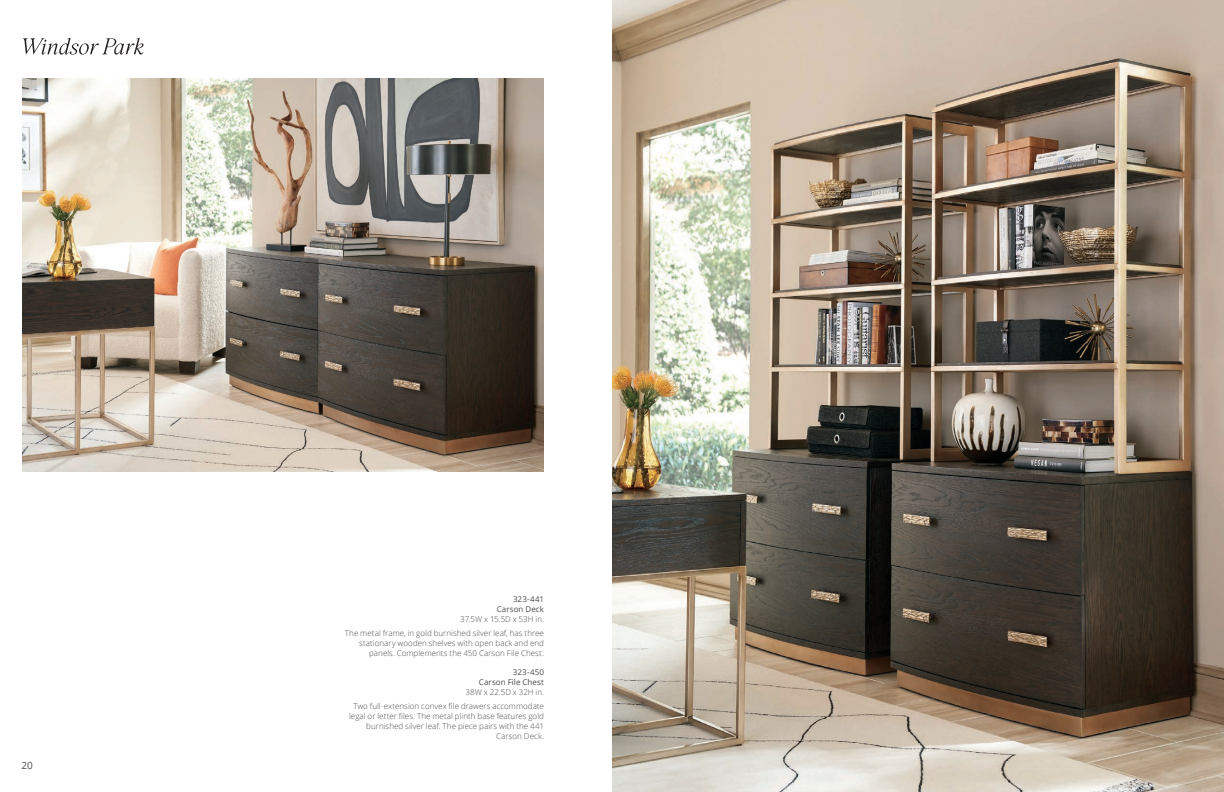
<style>
.page{position:relative;width:1224px;height:792px;background:#fff}
.page>*{position:absolute;margin:0;border:0;box-sizing:border-box;transform-origin:0 0}
.t1{font:10px "Open Sans";color:#4b4c4d}
.t2{font:300 8px/10px "Open Sans";letter-spacing:.005em;color:#4b4c4d;text-align:right}
.t3{font:8px "Open Sans";letter-spacing:.01em;color:#4b4c4d}
</style>
<div class="page">
<img style="left:22px;top:79px;width:522px;height:393px">
<img style="left:612px;top:0;width:612px;height:792px">
<svg style="left:23px;top:38px;width:121px;height:17px"></svg>
<p class="t1" style="left:22px;top:758px;width:13px">20</p>
<p class="t3" style="left:513px;top:593px;width:32px">323-441</p>
<p class="t3" style="left:497px;top:603px;width:49px">Carson Deck</p>
<p class="t2" style="left:460px;top:613px;width:85px">37.5W x 15.5D x 53H in.</p>
<p class="t2" style="left:345px;top:627px;width:201px">The metal frame, in gold burnished silver leaf, has three stationary wooden shelves with open back and end panels. Complements the 450 Carson File Chest.</p>
<p class="t3" style="left:513px;top:667px;width:33px">323-450</p>
<p class="t3" style="left:479px;top:677px;width:67px">Carson File Chest</p>
<p class="t2" style="left:466px;top:687px;width:80px">38W x 22.5D x 32H in.</p>
<p class="t2" style="left:349px;top:701px;width:196px">Two full-extension convex file drawers accommodate legal or letter files. The metal plinth base features gold burnished silver leaf. The piece pairs with the 441<br>Carson Deck.</p>
</div>
